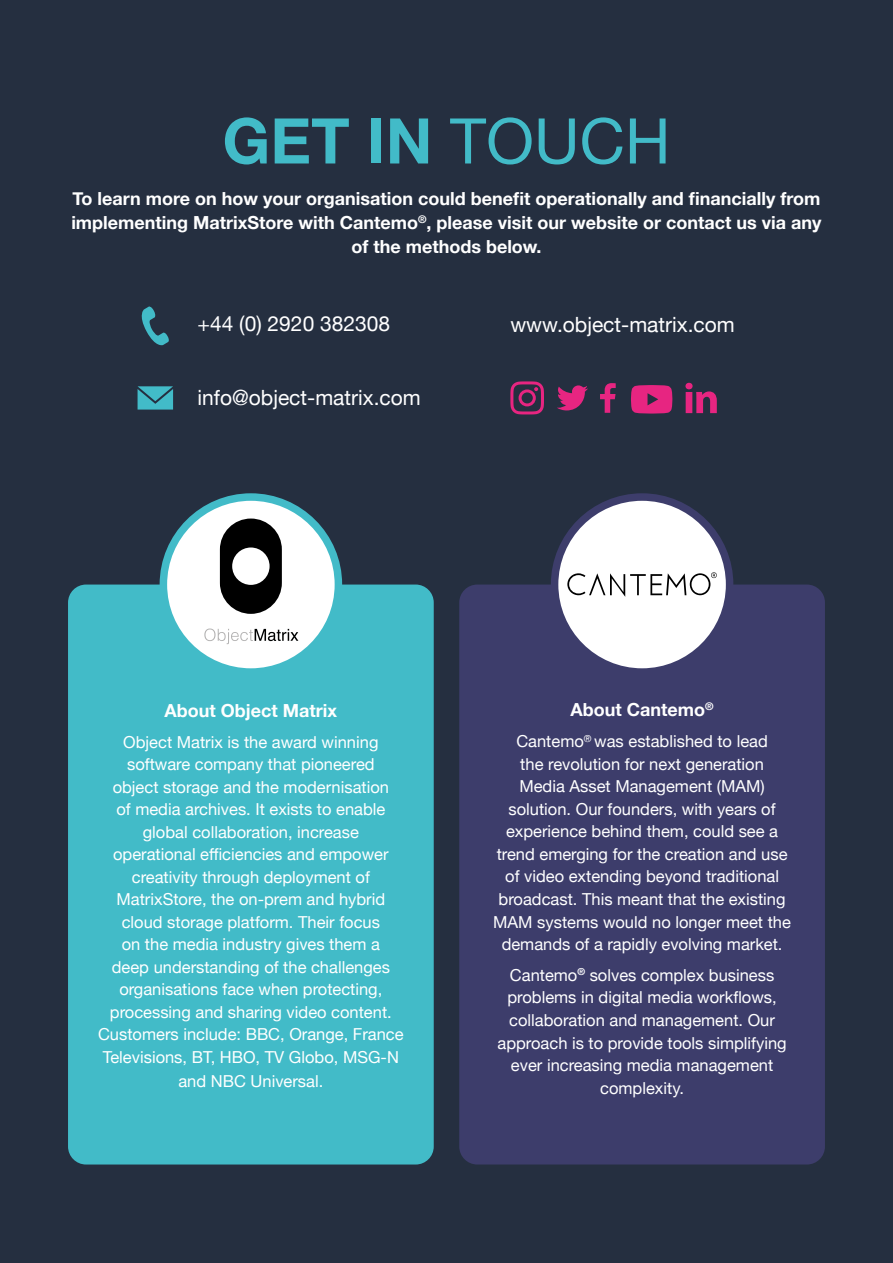
<style>
.page{position:relative;width:893px;height:1263px;background:#252f40}
.page>*{position:absolute;margin:0;border:0;box-sizing:border-box;transform-origin:0 0}
.t1{font:700 63px "Helvetica Neue";color:#42bbc8}
.t2{font:21px "Helvetica Neue";color:#fff}
.t3{font:700 18px/24px "Helvetica Neue";color:#fff;text-align:center}
.t4{font:16.5px/22.5px "Helvetica Neue";color:#fff;text-align:center}
.s1{font-weight:400}
</style>
<div class="page">
<svg style="left:138px;top:386px;width:35px;height:24px"></svg>
<svg style="left:141px;top:306px;width:28px;height:40px"></svg>
<svg style="left:557px;top:385px;width:31px;height:25px"></svg>
<svg style="left:600px;top:383px;width:16px;height:30px"></svg>
<svg style="left:510px;top:381px;width:34px;height:33px"></svg>
<svg style="left:631px;top:385px;width:41px;height:29px"></svg>
<svg style="left:685px;top:383px;width:32px;height:30px"></svg>
<div style="left:68px;top:584px;width:366px;height:580px;background:#42bbc8;border-radius:18px"></div>
<div style="left:163px;top:497px;width:175px;height:175px;background:#fff;border-radius:50%"></div>
<div style="left:160px;top:493px;width:182px;height:183px;border:8px solid #42bbc8;border-radius:50%"></div>
<div style="left:459px;top:584px;width:366px;height:580px;background:#3d3d6b;border-radius:18px"></div>
<div style="left:555px;top:497px;width:175px;height:175px;background:#fff;border-radius:50%"></div>
<div style="left:551px;top:493px;width:182px;height:183px;border:8px solid #3d3d6b;border-radius:50%"></div>
<svg style="left:220px;top:518px;width:62px;height:96px"></svg>
<svg style="left:204px;top:628px;width:94px;height:16px"></svg>
<svg style="left:567px;top:572px;width:150px;height:25px"></svg>
<h1 class="t1" style="left:222px;top:92px;width:449px">GET IN <span class="s1">TOUCH</span></h1>
<p class="t3" style="left:71px;top:187px;width:752px">To learn more on how your organisation could benefit operationally and financially from implementing MatrixStore with Cantemo<sup>®</sup>, please visit our website or contact us via any of the methods below.</p>
<p class="t2" style="left:197px;top:309px;width:194px">+44 (0) 2920 382308</p>
<p class="t2" style="left:510px;top:309px;width:226px">www.object-matrix.com</p>
<p class="t2" style="left:197px;top:382px;width:225px">info@object-matrix.com</p>
<p class="t3" style="left:165px;top:699px;width:174px">About Object Matrix</p>
<p class="t4" style="left:98px;top:732px;width:307px">Object Matrix is the award winning software company that pioneered<br>object storage and the modernisation<br>of media archives. It exists to enable global collaboration, increase<br>operational efficiencies and empower creativity through deployment of MatrixStore, the on-prem and hybrid cloud storage platform. Their focus<br>on the media industry gives them a<br>deep understanding of the challenges organisations face when protecting, processing and sharing video content.<br>Customers include: BBC, Orange, France Televisions, BT, HBO, TV Globo, MSG-N</p>
<p class="t4" style="left:178px;top:1071px;width:146px">and NBC Universal.</p>
<p class="t3" style="left:571px;top:698px;width:145px">About Cantemo<sup>®</sup></p>
<p class="t4" style="left:493px;top:731px;width:299px">Cantemo<sup>®</sup> was established to lead<br>the revolution for next generation<br>Media Asset Management (MAM) solution. Our founders, with years of experience behind them, could see a trend emerging for the creation and use of video extending beyond traditional broadcast. This meant that the existing MAM systems would no longer meet the demands of a rapidly evolving market.</p>
<p class="t4" style="left:497px;top:965px;width:291px">Cantemo<sup>®</sup> solves complex business problems in digital media workflows, collaboration and management. Our approach is to provide tools simplifying ever increasing media management complexity.</p>
</div>
